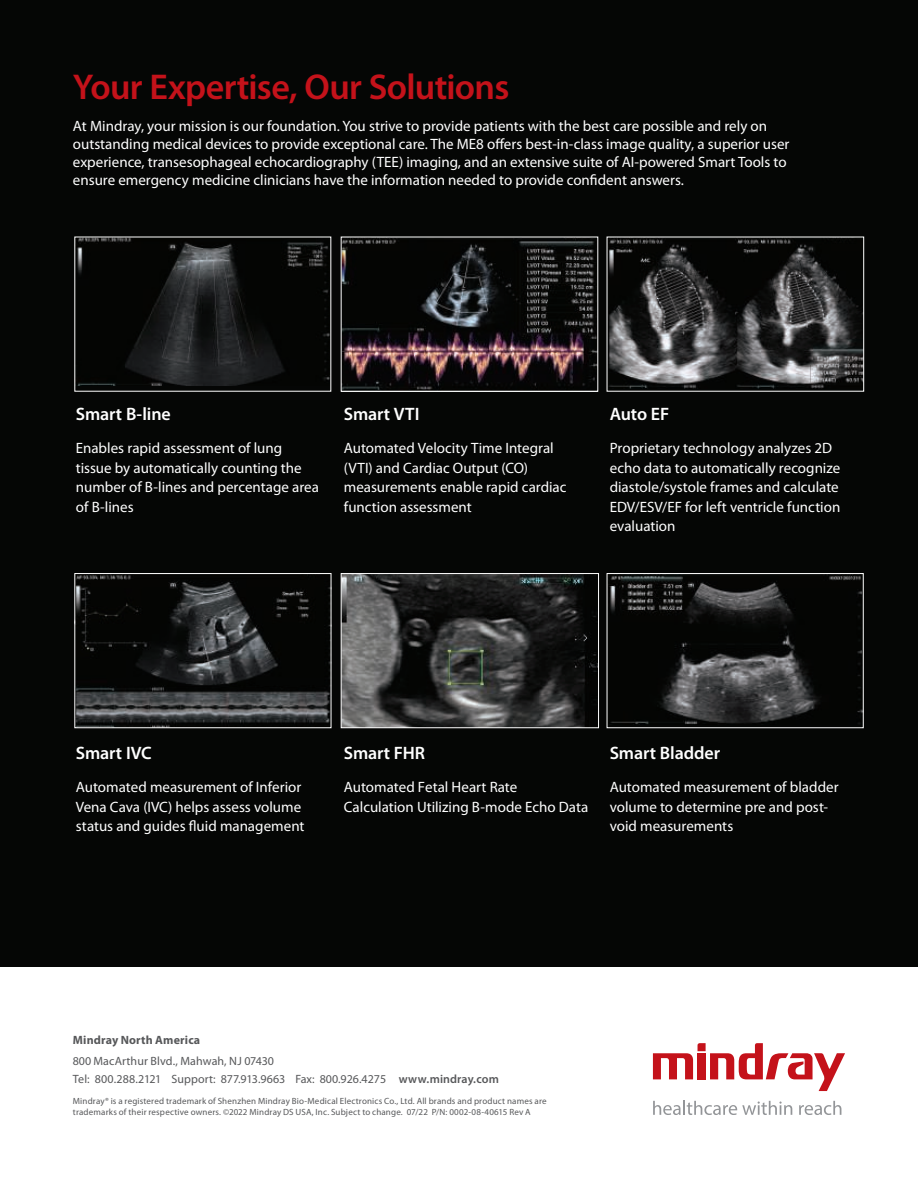
<style>
.page{position:relative;width:918px;height:1188px;background:#fff}
.page>*{position:absolute;margin:0;border:0;box-sizing:border-box;transform-origin:0 0}
.t1{font:600 36px "Myriad Pro";letter-spacing:-.02em;color:#c4121a}
.t2{font:600 18px "Myriad Pro";letter-spacing:-.005em;color:#fff}
.t3{font:15px/19.5px "Myriad Pro";color:#fff}
.t4{font:12px/17.9px "Myriad Pro";color:#57585a}
.t5{font:700 12px "Myriad Pro";letter-spacing:.01em;color:#57585a}
.t6{font:9px/10.8px "Myriad Pro";letter-spacing:.015em;color:#57585a}
.s1{font-weight:600}
</style>
<div class="page">
<div style="left:0;top:0;width:918px;height:967px;background:#050605"></div>
<svg style="left:653px;top:1043px;width:192px;height:48px"></svg>
<svg style="left:653px;top:1101px;width:139px;height:14px"></svg>
<svg style="left:799px;top:1101px;width:42px;height:14px"></svg>
<img style="left:343px;top:239px;width:253px;height:151px">
<div style="left:341px;top:237px;width:257px;height:155px;border:1px solid #fff"></div>
<img style="left:77px;top:239px;width:252px;height:146px">
<img style="left:77px;top:575px;width:252px;height:151px">
<div style="left:75px;top:573px;width:256px;height:155px;border:1px solid #fff"></div>
<img style="left:609px;top:239px;width:253px;height:150px">
<img style="left:343px;top:575px;width:254px;height:151px">
<div style="left:341px;top:573px;width:258px;height:155px;border:1px solid #fff"></div>
<img style="left:609px;top:576px;width:253px;height:148px">
<div style="left:607px;top:573px;width:257px;height:155px;border:1px solid #fff"></div>
<h1 class="t1" style="left:73px;top:74px;width:438px">Your Expertise, Our Solutions</h1>
<p class="t3" style="left:73px;top:118px;width:718px;line-height:18px">At Mindray, your mission is our foundation. You strive to provide patients with the best care possible and rely on outstanding medical devices to provide exceptional care. The ME8 offers best-in-class image quality, a superior user experience, transesophageal echocardiography (TEE) imaging, and an extensive suite of AI-powered Smart Tools to ensure emergency medicine clinicians have the information needed to provide confident answers.</p>
<p class="t2" style="left:76px;top:407px;width:96px">Smart B-line</p>
<p class="t3" style="left:76px;top:440px;width:245px">Enables rapid assessment of lung tissue by automatically counting the number of B-lines and percentage area of B-lines</p>
<p class="t2" style="left:344px;top:407px;width:77px">Smart VTI</p>
<p class="t3" style="left:344px;top:440px;width:224px">Automated Velocity Time Integral (VTI) and Cardiac Output (CO) measurements enable rapid cardiac function assessment</p>
<p class="t2" style="left:610px;top:407px;width:61px">Auto EF</p>
<p class="t3" style="left:610px;top:440px;width:232px">Proprietary technology analyzes 2D echo data to automatically recognize diastole/systole frames and calculate EDV/ESV/EF for left ventricle function evaluation</p>
<p class="t2" style="left:76px;top:746px;width:77px">Smart IVC</p>
<p class="t3" style="left:76px;top:779px;width:230px">Automated measurement of Inferior<br>Vena Cava (IVC) helps assess volume status and guides fluid management</p>
<p class="t2" style="left:344px;top:746px;width:83px">Smart FHR</p>
<p class="t3" style="left:344px;top:779px;width:246px">Automated Fetal Heart Rate<br>Calculation Utilizing B-mode Echo Data</p>
<p class="t2" style="left:610px;top:746px;width:112px">Smart Bladder</p>
<p class="t3" style="left:610px;top:779px;width:230px">Automated measurement of bladder volume to determine pre and post&shy;void measurements</p>
<p class="t5" style="left:73px;top:1036px;width:129px">Mindray North America</p>
<p class="t4" style="left:73px;top:1053px;width:427px">800 MacArthur Blvd., Mahwah, NJ 07430<br>Tel: 800.288.2121 Support: 877.913.9663 Fax: 800.926.4275 <span class="s1">www.mindray.com</span></p>
<p class="t6" style="left:73px;top:1097px;width:475px">Mindray® is a registered trademark of Shenzhen Mindray Bio-Medical Electronics Co., Ltd. All brands and product names are trademarks of their respective owners. ©2022 Mindray DS USA, Inc. Subject to change. 07/22 P/N: 0002-08-40615 Rev A</p>
</div>
